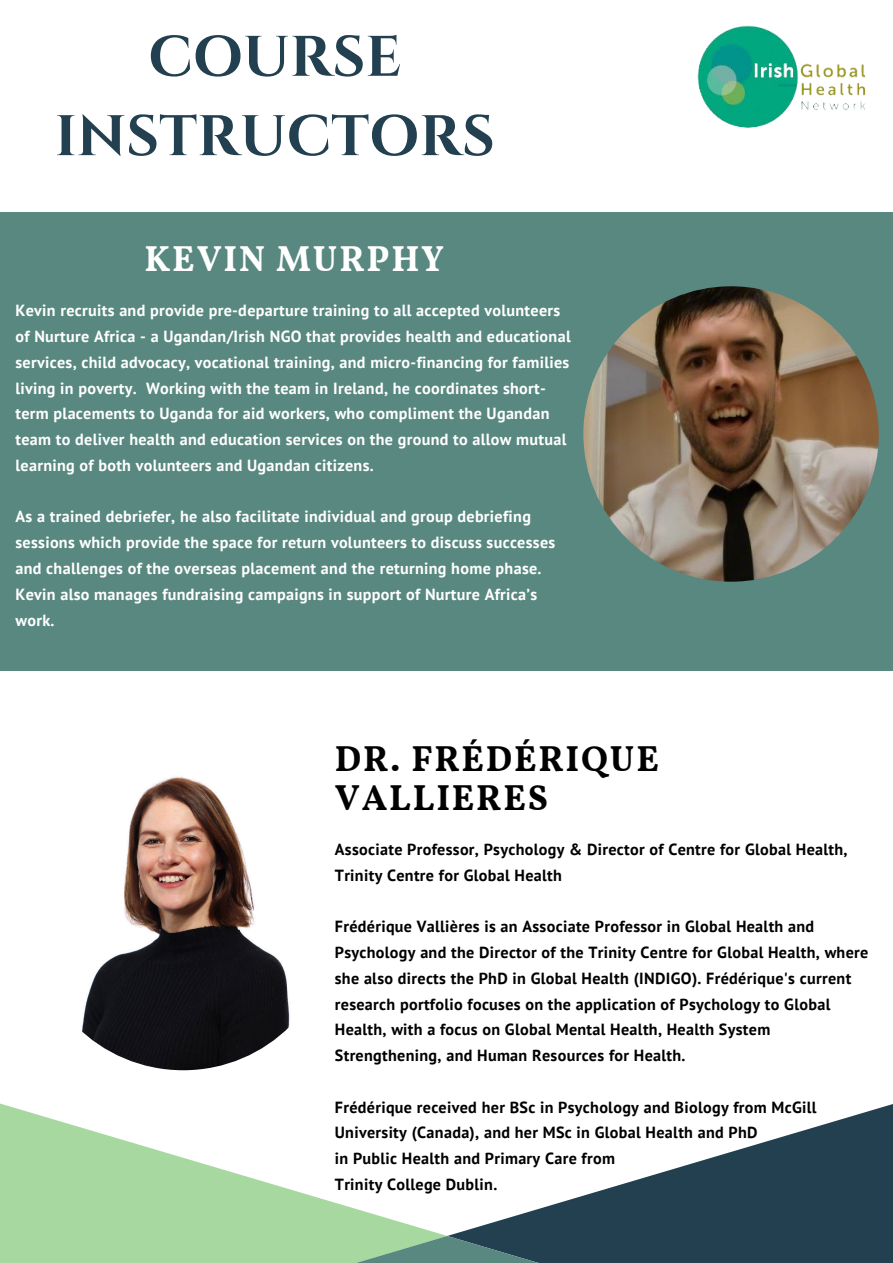
<style>
.page{position:relative;width:893px;height:1263px;background:#fff}
.page>*{position:absolute;margin:0;border:0;box-sizing:border-box;transform-origin:0 0}
.t1{font:700 57.07px/79.3px "Cinzel";color:#224050;text-align:center}
.t2{font:700 36px/39.5px "Vollkorn";letter-spacing:.05em;color:#000}
.t3{font:700 36px "Vollkorn";letter-spacing:.05em;color:#fff}
.t4{font:700 16.12px/25.8px "PT Sans";letter-spacing:.02em;color:#fff}
.t5{font:700 16.12px/25.8px "PT Sans";letter-spacing:.02em;color:#000}
</style>
<div class="page">
<div style="left:0;top:213px;width:892px;height:458px;background:#588880"></div>
<svg style="left:447px;top:1104px;width:446px;height:159px;fill:#224050"></svg>
<svg style="left:0;top:1070px;width:447px;height:193px"></svg>
<svg style="left:232px;top:1236px;width:430px;height:27px;background:#628b7a"></svg>
<img style="left:583px;top:286px;width:296px;height:296px;border-radius:50%">
<img style="left:697px;top:25px;width:169px;height:103px">
<img style="left:32px;top:767px;width:303px;height:303px;border-radius:50%">
<h1 class="t1" style="left:55px;top:17px;width:441px">COURSE<br>INSTRUCTORS</h1>
<h2 class="t3" style="left:144px;top:232px;width:301px">KEVIN MURPHY</h2>
<p class="t4" style="left:15px;top:297px;width:557px">Kevin recruits and provide pre-departure training to all accepted volunteers of Nurture Africa - a Ugandan/Irish NGO that provides health and educational services, child advocacy, vocational training, and micro-financing for families living in poverty. Working with the team in Ireland, he coordinates short&shy;term placements to Uganda for aid workers, who compliment the Ugandan team to deliver health and education services on the ground to allow mutual learning of both volunteers and Ugandan citizens.</p>
<p class="t4" style="left:15px;top:504px;width:541px">As a trained debriefer, he also facilitate individual and group debriefing sessions which provide the space for return volunteers to discuss successes and challenges of the overseas placement and the returning home phase.<br>Kevin also manages fundraising campaigns in support of Nurture Africa’s work.</p>
<h2 class="t2" style="left:335px;top:740px;width:326px">DR. FRÉDÉRIQUE<br>VALLIERES</h2>
<p class="t5" style="left:335px;top:836px;width:514px">Associate Professor, Psychology &amp; Director of Centre for Global Health,<br>Trinity Centre for Global Health</p>
<p class="t5" style="left:335px;top:913px;width:535px">Frédérique Vallières is an Associate Professor in Global Health and Psychology and the Director of the Trinity Centre for Global Health, where she also directs the PhD in Global Health (INDIGO). Frédérique's current research portfolio focuses on the application of Psychology to Global Health, with a focus on Global Mental Health, Health System Strengthening, and Human Resources for Health.</p>
<p class="t5" style="left:335px;top:1094px;width:483px">Frédérique received her BSc in Psychology and Biology from McGill University (Canada), and her MSc in Global Health and PhD<br>in Public Health and Primary Care from<br>Trinity College Dublin.</p>
</div>
